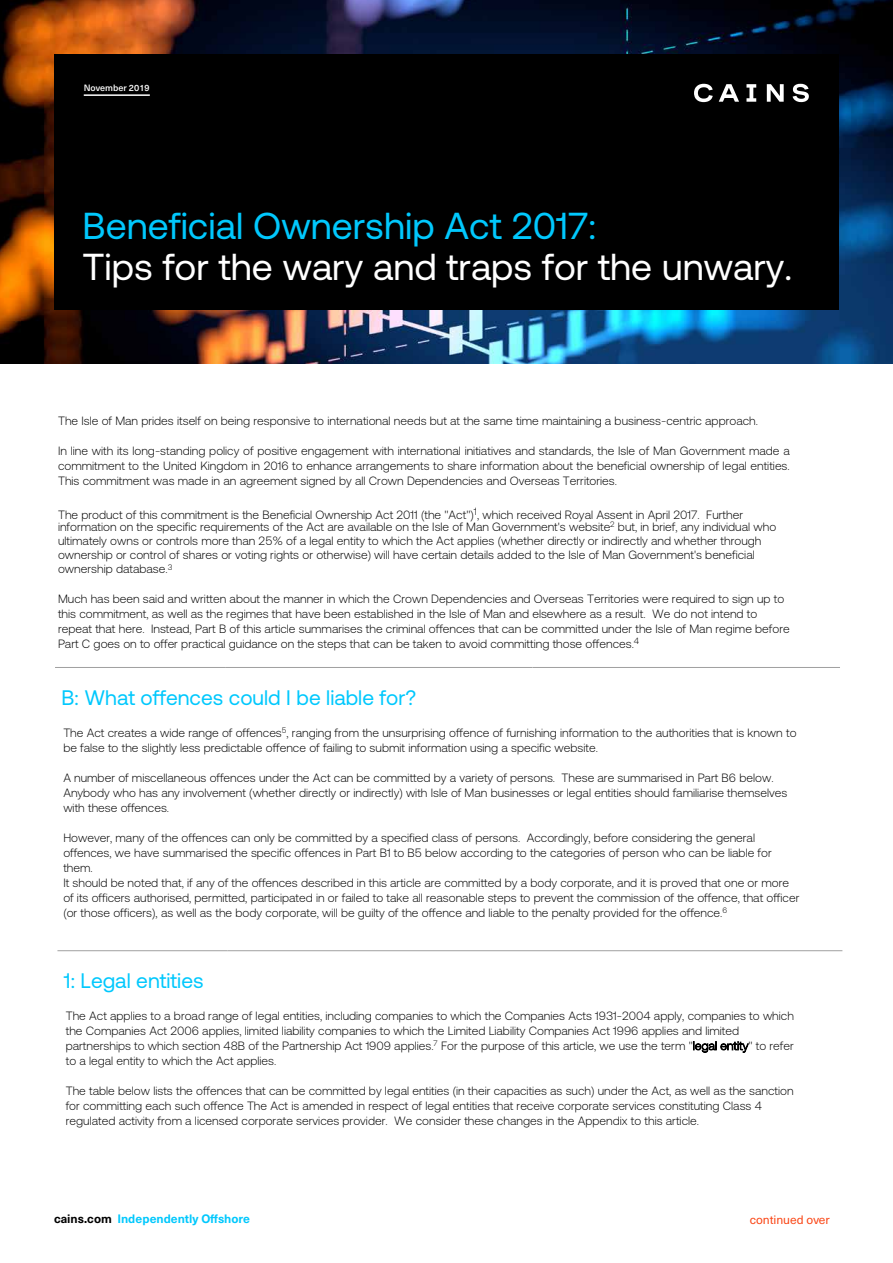
<style>
.page{position:relative;width:893px;height:1263px;background:#fff}
.page>*{position:absolute;margin:0;border:0;box-sizing:border-box;transform-origin:0 0}
.t1{font:37.5px "Aeonik";color:#fff}
.t2{font:37.5px "Aeonik";color:#01c8fd}
.t3{font:21px "Aeonik";color:#01c8fd}
.t4{font:300 12px/15px "Aeonik";color:#000}
.t5{font:700 12px "Neue Haas Unica W1 G";color:#01c8fd}
.t6{font:12px "Neue Haas Unica W1 G";color:#fa4616}
.t7{font:500 9px "Neue Haas Unica W1 G";color:#fff}
.s1{color:#000}
</style>
<div class="page">
<img style="left:0;top:0;width:893px;height:363px">
<div style="left:54px;top:54px;width:785px;height:255px;background:#000"></div>
<svg style="left:746px;top:84px;width:10px;height:18px"></svg>
<svg style="left:694px;top:84px;width:19px;height:18px"></svg>
<svg style="left:719px;top:84px;width:20px;height:18px"></svg>
<svg style="left:767px;top:84px;width:17px;height:18px"></svg>
<svg style="left:793px;top:84px;width:16px;height:18px"></svg>
<hr style="left:84px;top:94px;width:66px;height:2px;background:#fff">
<hr style="left:55px;top:667px;width:170px;height:1px;background:#a0a0a0">
<hr style="left:225px;top:667px;width:308px;height:1px;background:#a0a0a0">
<hr style="left:533px;top:667px;width:307px;height:1px;background:#a0a0a0">
<hr style="left:57px;top:950px;width:171px;height:1px;background:#a0a0a0">
<hr style="left:228px;top:950px;width:307px;height:1px;background:#a0a0a0">
<hr style="left:535px;top:950px;width:307px;height:1px;background:#a0a0a0">
<p class="t7" style="left:84px;top:81px;width:68px">November 2019</p>
<h1 class="t2" style="left:82px;top:206px;width:515px">Beneficial Ownership Act 2017:</h1>
<h1 class="t1" style="left:82px;top:246px;width:711px">Tips for the wary and traps for the unwary.</h1>
<p class="t4" style="left:58px;top:414px;width:701px">The Isle of Man prides itself on being responsive to international needs but at the same time maintaining a business-centric approach.</p>
<p class="t4" style="left:58px;top:444px;width:733px;text-align:justify">In line with its long-standing policy of positive engagement with international initiatives and standards, the Isle of Man Government made a commitment to the United Kingdom in 2016 to enhance arrangements to share information about the beneficial ownership of legal entities.<br>This commitment was made in an agreement signed by all Crown Dependencies and Overseas Territories.</p>
<p class="t4" style="left:58px;top:508px;width:720px;line-height:12.1px">The product of this commitment is the Beneficial Ownership Act 2011 (the "Act")<sup>1</sup>, which received Royal Assent in April 2017. Further information on the specific requirements of the Act are available on the Isle of Man Government's website<sup>2</sup> but, in brief, any individual who</p>
<p class="t4" style="left:58px;top:534px;width:705px;line-height:14.1px">ultimately owns or controls more than 25% of a legal entity to which the Act applies (whether directly or indirectly and whether through ownership or control of shares or voting rights or otherwise) will have certain details added to the Isle of Man Government's beneficial ownership database.<sup>3</sup></p>
<p class="t4" style="left:58px;top:592px;width:733px">Much has been said and written about the manner in which the Crown Dependencies and Overseas Territories were required to sign up to this commitment, as well as the regimes that have been established in the Isle of Man and elsewhere as a result. We do not intend to repeat that here. Instead, Part B of this article summarises the criminal offences that can be committed under the Isle of Man regime before Part C goes on to offer practical guidance on the steps that can be taken to avoid committing those offences.<sup>4</sup></p>
<h2 class="t3" style="left:61px;top:686px;width:356px">B: What offences could I be liable for?</h2>
<p class="t4" style="left:63px;top:725px;width:735px">The Act creates a wide range of offences<sup>5</sup>, ranging from the unsurprising offence of furnishing information to the authorities that is known to be false to the slightly less predictable offence of failing to submit information using a specific website.</p>
<p class="t4" style="left:63px;top:770px;width:725px">A number of miscellaneous offences under the Act can be committed by a variety of persons. These are summarised in Part B6 below.<br>Anybody who has any involvement (whether directly or indirectly) with Isle of Man businesses or legal entities should familiarise themselves with these offences.</p>
<p class="t4" style="left:63px;top:830px;width:738px">However, many of the offences can only be committed by a specified class of persons. Accordingly, before considering the general offences, we have summarised the specific offences in Part B1 to B5 below according to the categories of person who can be liable for them.<br>It should be noted that, if any of the offences described in this article are committed by a body corporate, and it is proved that one or more of its officers authorised, permitted, participated in or failed to take all reasonable steps to prevent the commission of the offence, that officer (or those officers), as well as the body corporate, will be guilty of the offence and liable to the penalty provided for the offence.<sup>6</sup></p>
<h2 class="t3" style="left:64px;top:969px;width:141px">1: Legal entities</h2>
<p class="t4" style="left:66px;top:1008px;width:730px">The Act applies to a broad range of legal entities, including companies to which the Companies Acts 1931-2004 apply, companies to which the Companies Act 2006 applies, limited liability companies to which the Limited Liability Companies Act 1996 applies and limited partnerships to which section 48B of the Partnership Act 1909 applies.<sup>7</sup> For the purpose of this article, we use the term "legal entity" to refer to a legal entity to which the Act applies.</p>
<p class="t4" style="left:66px;top:1083px;width:729px">The table below lists the offences that can be committed by legal entities (in their capacities as such) under the Act, as well as the sanction for committing each such offence The Act is amended in respect of legal entities that receive corporate services constituting Class 4 regulated activity from a licensed corporate services provider. We consider these changes in the Appendix to this article.</p>
<p class="t5" style="left:54px;top:1210px;width:198px"><span class="s1">cains.com</span> Independently Offshore</p>
<p class="t6" style="left:750px;top:1211px;width:82px">continued over</p>
</div>
